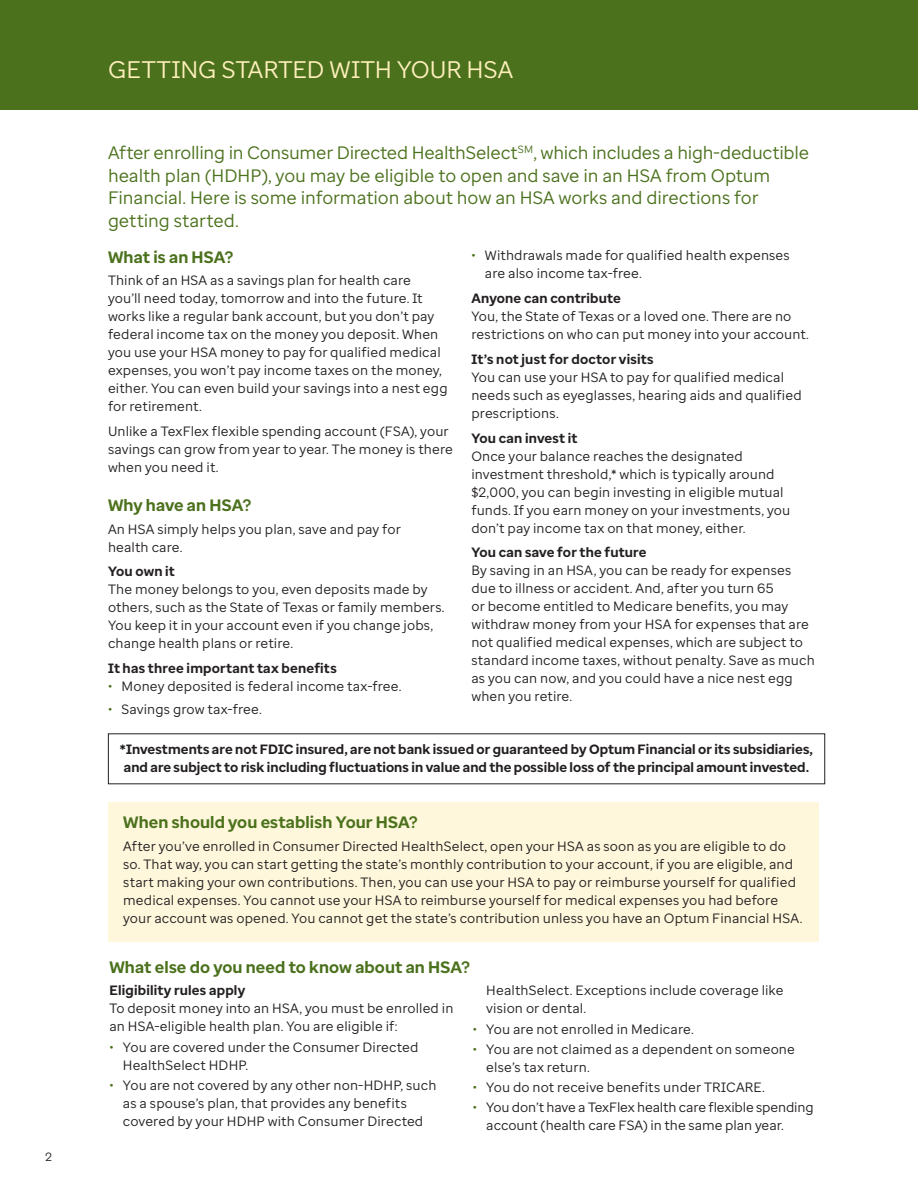
<style>
.page{position:relative;width:918px;height:1188px;background:#fff}
.page>*{position:absolute;margin:0;border:0;box-sizing:border-box;transform-origin:0 0}
.Green_Box_-_headline{font:24px "Optum Sans";color:#feefbb}
.Lead-in_copy{font:18px/22.5px "Optum Sans";letter-spacing:-.01em;color:#4b711c}
.First_level_headin{font:700 16.5px "Optum Sans";letter-spacing:.005em;color:#4b711c}
.Body_copy{font:13.5px/18px "Optum Sans";letter-spacing:.01em;color:#231f20}
.Body_copy__space_a{font:13.5px/18px "Optum Sans";letter-spacing:.01em;color:#231f20}
.Second_level_headi{font:700 13.5px/18px "Optum Sans";letter-spacing:.005em;color:#231f20}
.Body_copy__space_a-2{font:13.5px/18px "Optum Sans";letter-spacing:-.01em;color:#231f20}
.t1{font:12px "Optum Sans";color:#231f20}
.s1{color:#4b711c}
</style>
<div class="page">
<div style="left:0;top:0;width:918px;height:110px;background:#4b711c"></div>
<div style="left:108px;top:802px;width:711px;height:140px;background:#fef7db"></div>
<p class="t1" style="left:46px;top:1149px;width:8px">2</p>
<p class="Green_Box_-_headline" style="left:108px;top:54px;width:406px">GETTING STARTED WITH YOUR HSA</p>
<p class="Lead-in_copy" style="left:108px;top:142px;width:703px">After enrolling in Consumer Directed HealthSelect<sup>SM</sup>, which includes a high-deductible health plan (HDHP), you may be eligible to open and save in an HSA from Optum Financial. Here is some information about how an HSA works and directions for getting started.</p>
<p class="First_level_headin" style="left:108px;top:246px;width:127px">What is an HSA?</p>
<p class="Body_copy" style="left:108px;top:271px;width:341px">Think of an HSA as a savings plan for health care<br>you’ll need today, tomorrow and into the future. It works like a regular bank account, but you don’t pay federal income tax on the money you deposit. When you use your HSA money to pay for qualified medical expenses, you won’t pay income taxes on the money, either. You can even build your savings into a nest egg for retirement.</p>
<p class="Body_copy" style="left:108px;top:422px;width:347px">Unlike a TexFlex flexible spending account (FSA), your savings can grow from year to year. The money is there when you need it.</p>
<p class="First_level_headin" style="left:108px;top:494px;width:145px">Why have an HSA?</p>
<p class="Body_copy" style="left:108px;top:520px;width:294px">An HSA simply helps you plan, save and pay for health care.</p>
<p class="Second_level_headi" style="left:108px;top:563px;width:68px">You own it</p>
<p class="Body_copy" style="left:108px;top:580px;width:338px">The money belongs to you, even deposits made by others, such as the State of Texas or family members.<br>You keep it in your account even if you change jobs, change health plans or retire.</p>
<p class="Second_level_headi" style="left:108px;top:659px;width:230px">It has three important tax benefits</p>
<p class="Body_copy__space_a" style="left:108px;top:677px;width:295px"><span class="s1">•</span> Money deposited is federal income tax-free.</p>
<p class="Body_copy__space_a" style="left:108px;top:700px;width:155px"><span class="s1">•</span> Savings grow tax-free.</p>
<p class="Body_copy__space_a" style="left:485px;top:247px;width:306px;text-indent:-14px"><span class="s1">•</span> Withdrawals made for qualified health expenses are also income tax-free.</p>
<p class="Second_level_headi" style="left:471px;top:290px;width:151px">Anyone can contribute</p>
<p class="Body_copy" style="left:471px;top:307px;width:339px">You, the State of Texas or a loved one. There are no restrictions on who can put money into your account.</p>
<p class="Second_level_headi" style="left:471px;top:350px;width:184px">It’s not just for doctor visits</p>
<p class="Body_copy" style="left:471px;top:368px;width:332px">You can use your HSA to pay for qualified medical needs such as eyeglasses, hearing aids and qualified prescriptions.</p>
<p class="Second_level_headi" style="left:471px;top:429px;width:108px">You can invest it</p>
<p class="Body_copy" style="left:471px;top:447px;width:321px">Once your balance reaches the designated investment threshold,* which is typically around $2,000, you can begin investing in eligible mutual funds. If you earn money on your investments, you don’t pay income tax on that money, either.</p>
<p class="Second_level_headi" style="left:471px;top:544px;width:177px">You can save for the future</p>
<p class="Body_copy" style="left:471px;top:562px;width:345px">By saving in an HSA, you can be ready for expenses due to illness or accident. And, after you turn 65<br>or become entitled to Medicare benefits, you may withdraw money from your HSA for expenses that are not qualified medical expenses, which are subject to standard income taxes, without penalty. Save as much as you can now, and you could have a nice nest egg when you retire.</p>
<p class="Second_level_headi" style="left:120px;top:740px;width:695px">*Investments are not FDIC insured, are not bank issued or guaranteed by Optum Financial or its subsidiaries, and are subject to risk including fluctuations in value and the possible loss of the principal amount invested.</p>
<p class="First_level_headin" style="left:123px;top:812px;width:296px">When should you establish Your HSA?</p>
<p class="Body_copy" style="left:123px;top:837px;width:681px">After you’ve enrolled in Consumer Directed HealthSelect, open your HSA as soon as you are eligible to do so. That way, you can start getting the state’s monthly contribution to your account, if you are eligible, and start making your own contributions. Then, you can use your HSA to pay or reimburse yourself for qualified medical expenses. You cannot use your HSA to reimburse yourself for medical expenses you had before your account was opened. You cannot get the state’s contribution unless you have an Optum Financial HSA.</p>
<p class="First_level_headin" style="left:109px;top:956px;width:362px">What else do you need to know about an HSA?</p>
<p class="Second_level_headi" style="left:109px;top:982px;width:137px">Eligibility rules apply</p>
<p class="Body_copy" style="left:109px;top:999px;width:346px">To deposit money into an HSA, you must be enrolled in an HSA-eligible health plan. You are eligible if:</p>
<p class="Body_copy__space_a" style="left:123px;top:1038px;width:297px;text-indent:-14px"><span class="s1">•</span> You are covered under the Consumer Directed<br>HealthSelect HDHP.</p>
<p class="Body_copy__space_a" style="left:123px;top:1076px;width:315px;text-indent:-14px"><span class="s1">•</span> You are not covered by any other non-HDHP, such as a spouse’s plan, that provides any benefits covered by your HDHP with Consumer Directed</p>
<p class="Body_copy__space_a" style="left:486px;top:981px;width:299px">HealthSelect. Exceptions include coverage like vision or dental.</p>
<p class="Body_copy__space_a" style="left:473px;top:1020px;width:223px"><span class="s1">•</span> You are not enrolled in Medicare.</p>
<p class="Body_copy__space_a" style="left:486px;top:1040px;width:310px;text-indent:-14px"><span class="s1">•</span> You are not claimed as a dependent on someone else’s tax return.</p>
<p class="Body_copy__space_a" style="left:473px;top:1078px;width:294px"><span class="s1">•</span> You do not receive benefits under TRICARE.</p>
<p class="Body_copy__space_a-2" style="left:486px;top:1098px;width:329px;text-indent:-14px"><span class="s1">•</span> You don’t have a TexFlex health care flexible spending account (health care FSA) in the same plan year.</p>
</div>
